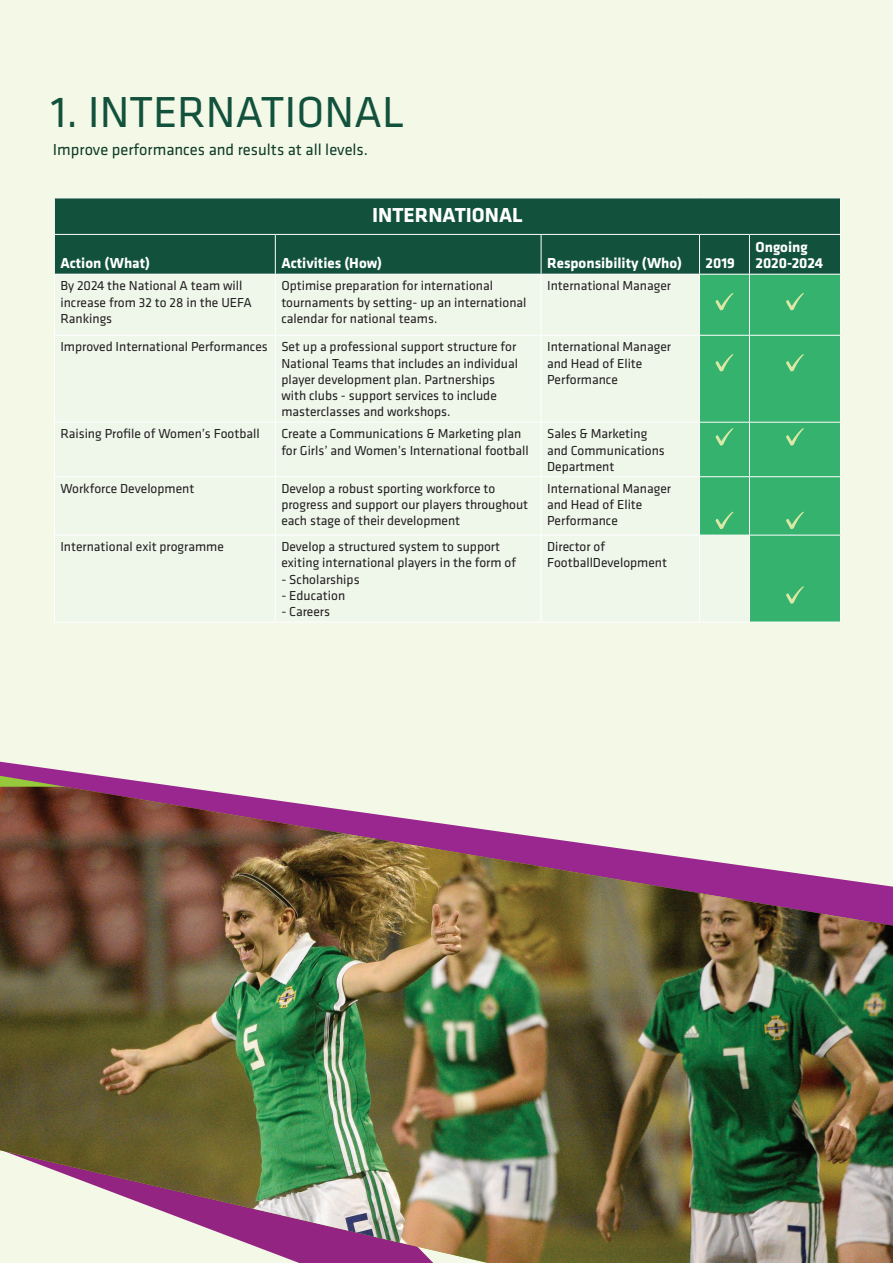
<style>
.page{position:relative;width:893px;height:1263px;background:#f4f8e7}
.page>*{position:absolute;margin:0;border:0;box-sizing:border-box;transform-origin:0 0}
.t1{font:45px "Klavika";color:#12523d}
.t2{font:700 21px "Klavika";color:#fff}
.t3{font:16.5px "Klavika";color:#103d29}
.t4{font:700 15px "Klavika";color:#fff}
.t5{font:13.5px/16.2px "Klavika";color:#231f20}
</style>
<div class="page">
<div style="left:55px;top:199px;width:785px;height:75px;background:#12523d"></div>
<svg style="left:55px;top:275px;width:644px;height:347px"></svg>
<svg style="left:700px;top:275px;width:140px;height:347px;background:#47b879"></svg>
<hr style="left:54px;top:198px;width:221px;height:1px;background:#fff">
<hr style="left:54px;top:198px;width:1px;height:36px;background:#fff">
<hr style="left:275px;top:198px;width:266px;height:1px;background:#fff">
<hr style="left:541px;top:198px;width:158px;height:1px;background:#fff">
<hr style="left:699px;top:198px;width:50px;height:1px;background:#fff">
<hr style="left:749px;top:198px;width:92px;height:1px;background:#fff">
<hr style="left:840px;top:198px;width:1px;height:36px;background:#fff">
<hr style="left:54px;top:234px;width:221px;height:1px;background:#fff">
<hr style="left:54px;top:235px;width:1px;height:39px;background:#fff">
<hr style="left:275px;top:234px;width:266px;height:1px;background:#fff">
<hr style="left:275px;top:235px;width:1px;height:39px;background:#fff">
<hr style="left:541px;top:234px;width:158px;height:1px;background:#fff">
<hr style="left:541px;top:235px;width:1px;height:39px;background:#fff">
<hr style="left:699px;top:234px;width:50px;height:1px;background:#fff">
<hr style="left:699px;top:235px;width:1px;height:39px;background:#fff">
<hr style="left:749px;top:234px;width:92px;height:1px;background:#fff">
<hr style="left:749px;top:235px;width:1px;height:39px;background:#fff">
<hr style="left:840px;top:235px;width:1px;height:39px;background:#fff">
<hr style="left:54px;top:274px;width:221px;height:1px;background:#fff">
<hr style="left:54px;top:275px;width:1px;height:60px;background:#fff">
<hr style="left:275px;top:274px;width:266px;height:1px;background:#fff">
<hr style="left:275px;top:275px;width:1px;height:60px;background:#fff">
<hr style="left:541px;top:274px;width:158px;height:1px;background:#fff">
<hr style="left:541px;top:275px;width:1px;height:60px;background:#fff">
<hr style="left:699px;top:274px;width:50px;height:1px;background:#fff">
<hr style="left:699px;top:275px;width:1px;height:60px;background:#fff">
<hr style="left:749px;top:274px;width:92px;height:1px;background:#fff">
<hr style="left:749px;top:275px;width:1px;height:60px;background:#fff">
<hr style="left:840px;top:275px;width:1px;height:60px;background:#fff">
<hr style="left:54px;top:335px;width:221px;height:1px;background:#fff">
<hr style="left:54px;top:336px;width:1px;height:86px;background:#fff">
<hr style="left:275px;top:335px;width:266px;height:1px;background:#fff">
<hr style="left:275px;top:336px;width:1px;height:86px;background:#fff">
<hr style="left:541px;top:335px;width:158px;height:1px;background:#fff">
<hr style="left:541px;top:336px;width:1px;height:86px;background:#fff">
<hr style="left:699px;top:335px;width:50px;height:1px;background:#fff">
<hr style="left:699px;top:336px;width:1px;height:86px;background:#fff">
<hr style="left:749px;top:335px;width:92px;height:1px;background:#fff">
<hr style="left:749px;top:336px;width:1px;height:86px;background:#fff">
<hr style="left:840px;top:336px;width:1px;height:86px;background:#fff">
<hr style="left:54px;top:422px;width:221px;height:1px;background:#fff">
<hr style="left:54px;top:423px;width:1px;height:53px;background:#fff">
<hr style="left:275px;top:422px;width:266px;height:1px;background:#fff">
<hr style="left:275px;top:423px;width:1px;height:53px;background:#fff">
<hr style="left:541px;top:422px;width:158px;height:1px;background:#fff">
<hr style="left:541px;top:423px;width:1px;height:53px;background:#fff">
<hr style="left:699px;top:422px;width:50px;height:1px;background:#fff">
<hr style="left:699px;top:423px;width:1px;height:53px;background:#fff">
<hr style="left:749px;top:422px;width:92px;height:1px;background:#fff">
<hr style="left:749px;top:423px;width:1px;height:53px;background:#fff">
<hr style="left:840px;top:423px;width:1px;height:53px;background:#fff">
<hr style="left:54px;top:476px;width:221px;height:1px;background:#fff">
<hr style="left:54px;top:477px;width:1px;height:58px;background:#fff">
<hr style="left:275px;top:476px;width:266px;height:1px;background:#fff">
<hr style="left:275px;top:477px;width:1px;height:58px;background:#fff">
<hr style="left:541px;top:476px;width:158px;height:1px;background:#fff">
<hr style="left:541px;top:477px;width:1px;height:58px;background:#fff">
<hr style="left:699px;top:476px;width:50px;height:1px;background:#fff">
<hr style="left:699px;top:477px;width:1px;height:58px;background:#fff">
<hr style="left:749px;top:476px;width:92px;height:1px;background:#fff">
<hr style="left:749px;top:477px;width:1px;height:58px;background:#fff">
<hr style="left:840px;top:477px;width:1px;height:58px;background:#fff">
<hr style="left:54px;top:535px;width:221px;height:1px;background:#fff">
<hr style="left:54px;top:535px;width:1px;height:87px;background:#fff">
<hr style="left:275px;top:535px;width:266px;height:1px;background:#fff">
<hr style="left:275px;top:535px;width:1px;height:87px;background:#fff">
<hr style="left:541px;top:535px;width:158px;height:1px;background:#fff">
<hr style="left:541px;top:535px;width:1px;height:87px;background:#fff">
<hr style="left:749px;top:535px;width:92px;height:1px;background:#fff">
<hr style="left:840px;top:535px;width:1px;height:87px;background:#fff">
<hr style="left:54px;top:622px;width:221px;height:1px;background:#fff">
<hr style="left:275px;top:622px;width:266px;height:1px;background:#fff">
<hr style="left:541px;top:622px;width:158px;height:1px;background:#fff">
<hr style="left:749px;top:622px;width:92px;height:1px;background:#fff">
<hr style="left:699px;top:535px;width:50px;height:1px;background:#fff">
<hr style="left:699px;top:535px;width:1px;height:87px;background:#fff">
<hr style="left:749px;top:535px;width:1px;height:87px;background:#fff">
<hr style="left:699px;top:622px;width:50px;height:1px;background:#fff">
<svg style="left:715px;top:293px;width:19px;height:18px"></svg>
<svg style="left:786px;top:293px;width:18px;height:18px"></svg>
<svg style="left:715px;top:354px;width:19px;height:18px"></svg>
<svg style="left:786px;top:354px;width:18px;height:18px"></svg>
<svg style="left:715px;top:428px;width:19px;height:18px"></svg>
<svg style="left:786px;top:428px;width:18px;height:18px"></svg>
<svg style="left:715px;top:511px;width:19px;height:18px"></svg>
<svg style="left:786px;top:511px;width:18px;height:18px"></svg>
<svg style="left:786px;top:586px;width:18px;height:18px"></svg>
<img style="left:0;top:787px;width:893px;height:476px">
<p class="t1" style="left:51px;top:88px;width:355px">1. INTERNATIONAL</p>
<p class="t3" style="left:53px;top:141px;width:317px">Improve performances and results at all levels.</p>
<p class="t2" style="left:372px;top:204px;width:152px">INTERNATIONAL</p>
<p class="t4" style="left:60px;top:255px;width:91px">Action (What)</p>
<p class="t4" style="left:281px;top:255px;width:102px">Activities (How)</p>
<p class="t4" style="left:547px;top:255px;width:136px">Responsibility (Who)</p>
<p class="t4" style="left:705px;top:255px;width:31px">2019</p>
<p class="t5" style="left:60px;top:278px;width:193px">By 2024 the National A team will increase from 32 to 28 in the UEFA<br>Rankings</p>
<p class="t5" style="left:281px;top:278px;width:247px">Optimise preparation for international tournaments by setting- up an international calendar for national teams.</p>
<p class="t5" style="left:547px;top:278px;width:125px">International Manager</p>
<p class="t5" style="left:60px;top:339px;width:209px">Improved International Performances</p>
<p class="t5" style="left:281px;top:339px;width:238px">Set up a professional support structure for National Teams that includes an individual player development plan. Partnerships with clubs - support services to include masterclasses and workshops.</p>
<p class="t5" style="left:547px;top:339px;width:125px">International Manager and Head of Elite<br>Performance</p>
<p class="t5" style="left:60px;top:426px;width:201px">Raising Profile of Women’s Football</p>
<p class="t5" style="left:281px;top:426px;width:249px">Create a Communications &amp; Marketing plan for Girls’ and Women’s International football</p>
<p class="t5" style="left:547px;top:426px;width:119px">Sales &amp; Marketing and Communications<br>Department</p>
<p class="t5" style="left:60px;top:480px;width:135px">Workforce Development</p>
<p class="t5" style="left:281px;top:480px;width:248px">Develop a robust sporting workforce to progress and support our players throughout each stage of their development</p>
<p class="t5" style="left:547px;top:480px;width:125px">International Manager and Head of Elite<br>Performance</p>
<p class="t5" style="left:60px;top:539px;width:165px">International exit programme</p>
<p class="t5" style="left:281px;top:539px;width:236px">Develop a structured system to support exiting international players in the form of</p>
<p class="t5" style="left:281px;top:571px;width:80px">- Scholarships</p>
<p class="t5" style="left:281px;top:587px;width:65px">- Education</p>
<p class="t5" style="left:281px;top:604px;width:50px">- Careers</p>
<p class="t5" style="left:547px;top:539px;width:121px">Director of<br>FootballDevelopment</p>
<p class="t4" style="left:755px;top:238px;width:54px">Ongoing</p>
<p class="t4" style="left:755px;top:255px;width:69px">2020-2024</p>
</div>
